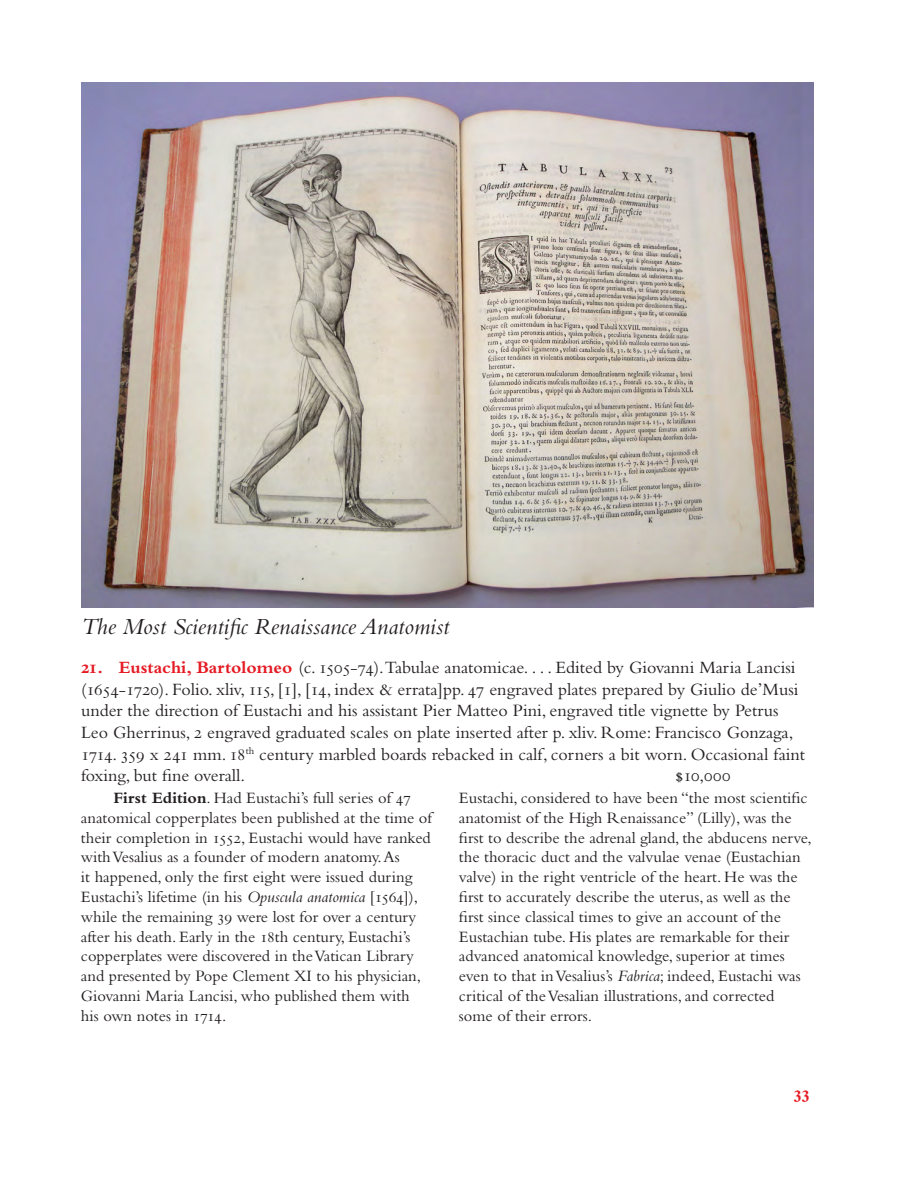
<style>
.page{position:relative;width:918px;height:1188px;background:#fff}
.page>*{position:absolute;margin:0;border:0;box-sizing:border-box;transform-origin:0 0}
.headline{font:italic 24px "Bembo Std";color:#231f20}
.physical_description{font:18px/21.6px "Bembo Std";color:#231f20}
.t1{font:700 18px "Bembo Std";color:#e51a23}
.following_paragraph{font:16.5px/19.8px "Bembo Std";color:#231f20}
.comment_paragraph{font:16.5px/19.8px "Bembo Std";color:#231f20}
.s1{font-weight:700;color:#e51a23}
.s2{font-weight:700}
.s3{font-style:italic}
</style>
<div class="page">
<img style="left:81px;top:82px;width:732px;height:526px">
<p class="headline" style="left:81px;top:612px;width:370px">The Most Scientific Renaissance Anatomist</p>
<p class="physical_description" style="left:81px;top:656px;width:726px"><span class="s1">21. Eustachi, Bartolomeo</span> (c. 1505-74).Tabulae anatomicae. . . . Edited by Giovanni Maria Lancisi (1654-1720). Folio. xliv, 115, [1], [14, index &amp; errata]pp. 47 engraved plates prepared by Giulio de’Musi under the direction of Eustachi and his assistant Pier Matteo Pini, engraved title vignette by Petrus Leo Gherrinus, 2 engraved graduated scales on plate inserted after p. xliv. Rome: Francisco Gonzaga, 1714. 359 x 241 mm. 18<sup>th</sup> century marbled boards rebacked in calf, corners a bit worn. Occasional faint foxing, but fine overall.</p>
<p class="physical_description" style="left:675px;top:764px;width:57px">$10,000</p>
<p class="comment_paragraph" style="left:81px;top:788px;width:352px;text-indent:32px"><span class="s2">First Edition</span>. Had Eustachi’s full series of 47 anatomical copperplates been published at the time of their completion in 1552, Eustachi would have ranked with Vesalius as a founder of modern anatomy. As<br>it happened, only the first eight were issued during Eustachi’s lifetime (in his <span class="s3">Opuscula anatomica</span> [1564]), while the remaining 39 were lost for over a century after his death. Early in the 18th century, Eustachi’s copperplates were discovered in the Vatican Library and presented by Pope Clement XI to his physician, Giovanni Maria Lancisi, who published them with<br>his own notes in 1714.</p>
<p class="following_paragraph" style="left:459px;top:788px;width:354px">Eustachi, considered to have been “the most scientific anatomist of the High Renaissance” (Lilly), was the first to describe the adrenal gland, the abducens nerve, the thoracic duct and the valvulae venae (Eustachian valve) in the right ventricle of the heart. He was the first to accurately describe the uterus, as well as the first since classical times to give an account of the Eustachian tube. His plates are remarkable for their advanced anatomical knowledge, superior at times even to that in Vesalius’s <span class="s3">Fabrica</span>; indeed, Eustachi was critical of the Vesalian illustrations, and corrected some of their errors.</p>
<p class="t1" style="left:793px;top:1084px;width:18px">33</p>
</div>
